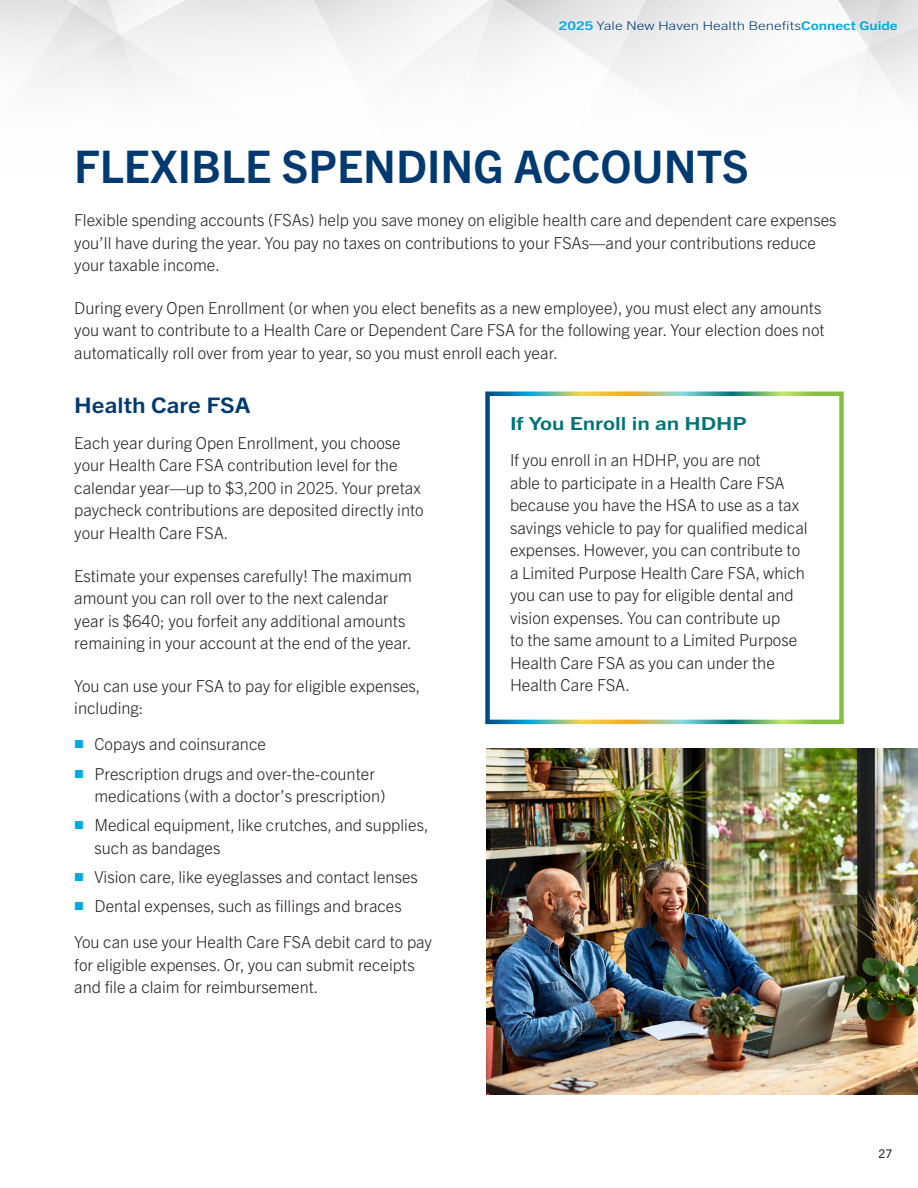
<style>
.page{position:relative;width:918px;height:1188px;background:#fff}
.page>*{position:absolute;margin:0;border:0;box-sizing:border-box;transform-origin:0 0}
.Section_Title{font:700 45px "Trade Gothic Next LT Pro";color:#003a70}
.Header_1{font:700 21.45px "Trade Gothic Next LT Pro";color:#003a70;scale:1.14 1}
.Header_2{font:700 18px "Trade Gothic Next LT Pro";color:#007377;scale:1.25 1}
.Body_Text_Print{font:300 16.5px/22.5px "Trade Gothic Next LT Pro";color:#231f20}
.t1{font:300 12px "Trade Gothic Next LT Pro";color:#003a70;scale:1.25 1}
.t2{font:12px "Trade Gothic Next LT Pro";color:#231f20}
.s1{font-weight:700;color:#00a9e0}
.s2{font-family:"Sarabun";color:#00a9e0}
</style>
<div class="page">
<svg style="left:636px;top:0;width:124px;height:82px"></svg>
<svg style="left:217px;top:0;width:194px;height:58px"></svg>
<svg style="left:411px;top:0;width:225px;height:83px"></svg>
<svg style="left:0;top:0;width:217px;height:87px"></svg>
<svg style="left:838px;top:0;width:80px;height:89px"></svg>
<img style="left:486px;top:748px;width:432px;height:346px">
<p class="t1" style="left:559px;top:17px;width:273px"><span class="s1">2025</span> Yale New Haven Health Benefits<span class="s1">Connect Guide</span></p>
<p class="Section_Title" style="left:74px;top:136px;width:676px">FLEXIBLE SPENDING ACCOUNTS</p>
<p class="Body_Text_Print" style="left:74px;top:208px;width:764px">Flexible spending accounts (FSAs) help you save money on eligible health care and dependent care expenses you’ll have during the year. You pay no taxes on contributions to your FSAs—and your contributions reduce your taxable income.</p>
<p class="Body_Text_Print" style="left:74px;top:295px;width:752px">During every Open Enrollment (or when you elect benefits as a new employee), you must elect any amounts you want to contribute to a Health Care or Dependent Care FSA for the following year. Your election does not automatically roll over from year to year, so you must enroll each year.</p>
<p class="Header_1" style="left:74px;top:390px;width:156px">Health Care FSA</p>
<p class="Body_Text_Print" style="left:74px;top:430px;width:351px">Each year during Open Enrollment, you choose your Health Care FSA contribution level for the calendar year—up to $3,200 in 2025. Your pretax paycheck contributions are deposited directly into your Health Care FSA.</p>
<p class="Body_Text_Print" style="left:74px;top:563px;width:339px">Estimate your expenses carefully! The maximum amount you can roll over to the next calendar year is $640; you forfeit any additional amounts remaining in your account at the end of the year.</p>
<p class="Body_Text_Print" style="left:74px;top:673px;width:348px">You can use your FSA to pay for eligible expenses, including:</p>
<p class="Body_Text_Print" style="left:74px;top:732px;width:193px"><span class="s2">■</span> Copays and coinsurance</p>
<p class="Body_Text_Print" style="left:94px;top:761px;width:293px;text-indent:-20px"><span class="s2">■</span> Prescription drugs and over-the-counter medications (with a doctor’s prescription)</p>
<p class="Body_Text_Print" style="left:94px;top:813px;width:336px;text-indent:-20px"><span class="s2">■</span> Medical equipment, like crutches, and supplies, such as bandages</p>
<p class="Body_Text_Print" style="left:74px;top:865px;width:345px"><span class="s2">■</span> Vision care, like eyeglasses and contact lenses</p>
<p class="Body_Text_Print" style="left:74px;top:894px;width:329px"><span class="s2">■</span> Dental expenses, such as fillings and braces</p>
<p class="Body_Text_Print" style="left:74px;top:930px;width:359px">You can use your Health Care FSA debit card to pay for eligible expenses. Or, you can submit receipts and file a claim for reimbursement.</p>
<p class="Header_2" style="left:510px;top:411px;width:191px">If You Enroll in an HDHP</p>
<p class="Body_Text_Print" style="left:510px;top:448px;width:299px">If you enroll in an HDHP, you are not<br>able to participate in a Health Care FSA because you have the HSA to use as a tax savings vehicle to pay for qualified medical expenses. However, you can contribute to a Limited Purpose Health Care FSA, which you can use to pay for eligible dental and vision expenses. You can contribute up<br>to the same amount to a Limited Purpose Health Care FSA as you can under the Health Care FSA.</p>
<p class="t2" style="left:879px;top:1146px;width:15px">27</p>
</div>
